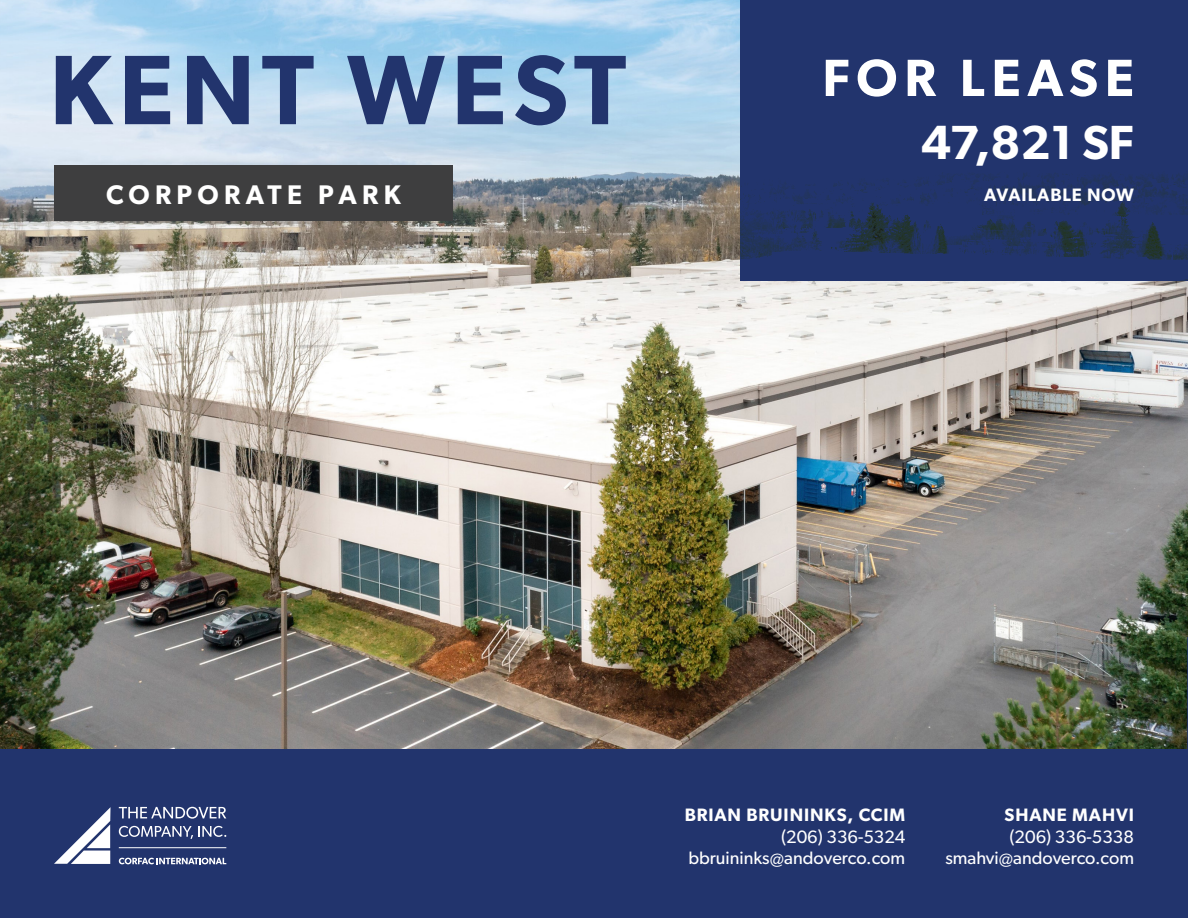
<style>
.page{position:relative;width:1188px;height:918px;background:#fff}
.page>*{position:absolute;margin:0;border:0;box-sizing:border-box;transform-origin:0 0}
.t1{font:600 99px "Gibson";letter-spacing:.07em;color:#22346d}
.t2{font:600 52.5px "Gibson";letter-spacing:.13em;color:#fff}
.t3{font:600 48px "Gibson";color:#fff}
.t4{font:600 27px "Gibson";letter-spacing:.2em;color:#fff}
.t5{font:18px "Gibson";color:#fff}
.t6{font:600 18px "Gibson";letter-spacing:.05em;color:#fff}
</style>
<div class="page">
<img style="left:0;top:0;width:1188px;height:749px">
<hr style="left:1187px;top:637px;width:1px;height:281px;background:#22346e">
<div style="left:54px;top:166px;width:399px;height:55px;background:#3e3e3f"></div>
<div style="left:740px;top:0;width:448px;height:281px;background:#22346d"></div>
<div style="left:0;top:750px;width:1188px;height:168px;background:#22346d"></div>
<svg style="left:54px;top:807px;width:57px;height:57px"></svg>
<svg style="left:119px;top:807px;width:107px;height:12px"></svg>
<hr style="left:119px;top:847px;width:107px;height:1px;background:#fff">
<svg style="left:119px;top:858px;width:107px;height:6px"></svg>
<svg style="left:119px;top:826px;width:74px;height:13px"></svg>
<svg style="left:199px;top:826px;width:27px;height:11px"></svg>
<p class="t1" style="left:50px;top:31px;width:578px">KENT WEST</p>
<p class="t4" style="left:106px;top:179px;width:296px">CORPORATE PARK</p>
<p class="t2" style="left:822px;top:46px;width:313px">FOR LEASE</p>
<p class="t3" style="left:921px;top:114px;width:214px">47,821 SF</p>
<p class="t6" style="left:984px;top:184px;width:151px">AVAILABLE NOW</p>
<p class="t6" style="left:685px;top:804px;width:222px">BRIAN BRUININKS, CCIM</p>
<p class="t5" style="left:781px;top:826px;width:126px">(206) 336-5324</p>
<p class="t5" style="left:688px;top:847px;width:218px">bbruininks@andoverco.com</p>
<p class="t6" style="left:1005px;top:804px;width:131px">SHANE MAHVI</p>
<p class="t5" style="left:1009px;top:826px;width:126px">(206) 336-5338</p>
<p class="t5" style="left:945px;top:847px;width:190px">smahvi@andoverco.com</p>
</div>
